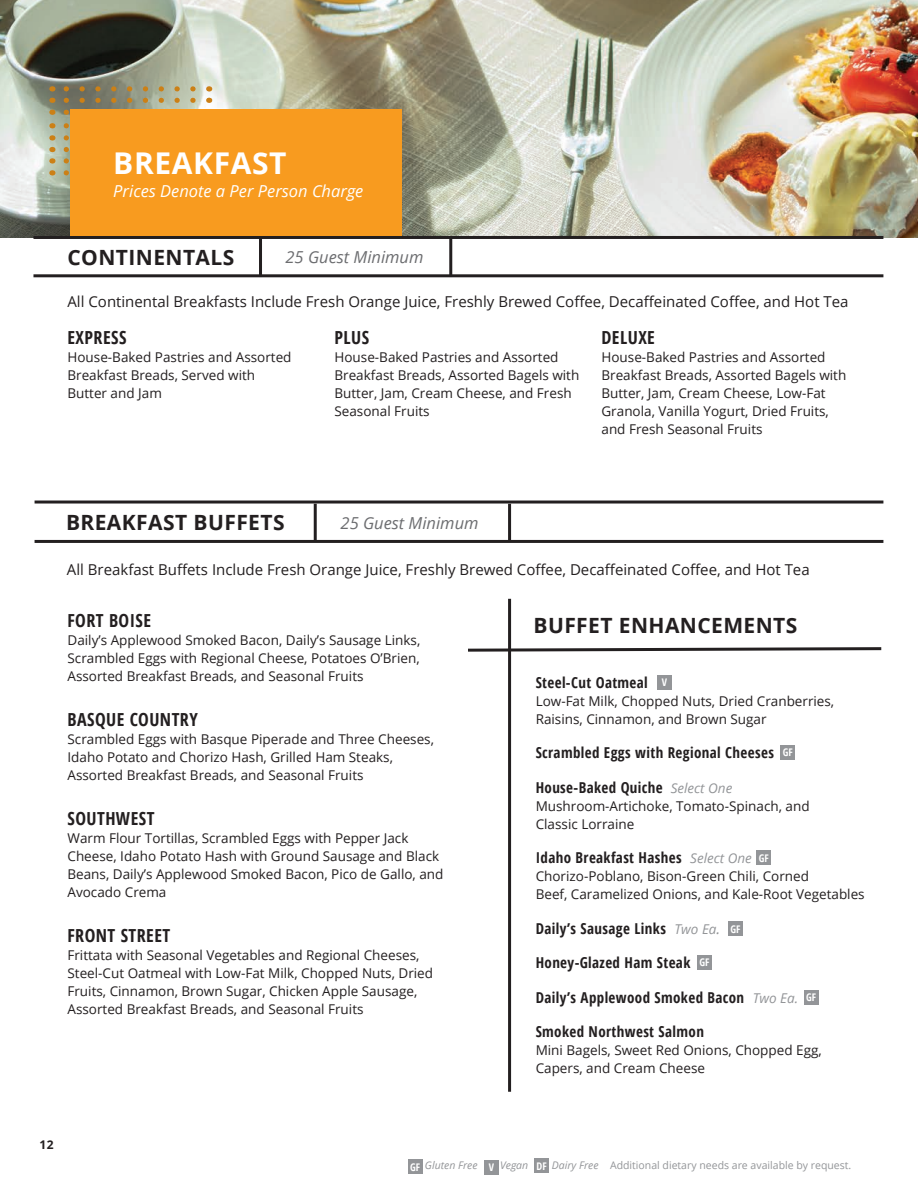
<style>
.page{position:relative;width:918px;height:1188px;background:#fff}
.page>*{position:absolute;margin:0;border:0;box-sizing:border-box;transform-origin:0 0}
.t1{font:700 30px "Open Sans";letter-spacing:.02em;color:#fff}
.t2{font:700 21px "Open Sans";letter-spacing:.02em;color:#231f20}
.t3{font:700 condensed 18px "Open Sans";letter-spacing:.025em;color:#231f20}
.t4{font:italic 16.5px "Open Sans";color:#6c6d70}
.t5{font:italic 16.5px "Open Sans";color:#fff}
.t6{font:700 condensed 15px "Open Sans";letter-spacing:.025em;color:#231f20}
.t7{font:15px "Open Sans";color:#231f20}
.t8{font:13.5px/18px "Open Sans";color:#231f20}
.t9{font:700 12px "Open Sans";color:#231f20}
.t10{font:10.5px "Open Sans";color:#939598}
.t11{font:italic 10.5px "Open Sans";color:#939598}
.t12{font:700 condensed 10.5px "Open Sans";color:#fff}
.s1{font-weight:400;font-style:italic;font-stretch:normal;font-size:13.5px;color:#939598}
.s2{font-weight:400;font-style:italic;font-stretch:normal;color:#939598}
</style>
<div class="page">
<img style="left:0;top:0;width:918px;height:238px">
<hr style="left:33px;top:274px;width:850px;height:3px;background:#231f20">
<hr style="left:35px;top:501px;width:848px;height:3px;background:#231f20">
<svg style="left:468px;top:646px;width:414px;height:7px"></svg>
<hr style="left:33px;top:236px;width:850px;height:3px;background:#231f20">
<hr style="left:259px;top:238px;width:3px;height:39px;background:#231f20">
<hr style="left:35px;top:540px;width:848px;height:3px;background:#231f20">
<hr style="left:314px;top:504px;width:3px;height:37px;background:#231f20">
<hr style="left:508px;top:504px;width:3px;height:37px;background:#231f20">
<hr style="left:508px;top:599px;width:3px;height:493px;background:#231f20">
<hr style="left:449px;top:238px;width:3px;height:39px;background:#231f20">
<svg style="left:60px;top:98px;width:133px;height:5px"></svg>
<svg style="left:60px;top:110px;width:10px;height:5px"></svg>
<svg style="left:60px;top:86px;width:133px;height:6px"></svg>
<svg style="left:60px;top:123px;width:10px;height:5px"></svg>
<svg style="left:60px;top:135px;width:10px;height:48px"></svg>
<div style="left:70px;top:109px;width:332px;height:126px;background:#f89b1f"></div>
<div style="left:484px;top:1160px;width:15px;height:14px;background:#939598"></div>
<div style="left:534px;top:1159px;width:15px;height:14px;background:#939598"></div>
<div style="left:408px;top:1159px;width:14px;height:15px;background:#939598"></div>
<div style="left:657px;top:675px;width:15px;height:14px;background:#939598"></div>
<div style="left:781px;top:745px;width:14px;height:14px;background:#939598"></div>
<div style="left:757px;top:850px;width:14px;height:15px;background:#939598"></div>
<div style="left:728px;top:922px;width:15px;height:14px;background:#939598"></div>
<div style="left:697px;top:955px;width:15px;height:14px;background:#939598"></div>
<div style="left:804px;top:990px;width:14px;height:15px;background:#939598"></div>
<p class="t1" style="left:113px;top:142px;width:175px">BREAKFAST</p>
<p class="t5" style="left:113px;top:179px;width:252px">Prices Denote a Per Person Charge</p>
<p class="t2" style="left:68px;top:242px;width:168px">CONTINENTALS</p>
<p class="t7" style="left:68px;top:291px;width:783px">All Continental Breakfasts Include Fresh Orange Juice, Freshly Brewed Coffee, Decaffeinated Coffee, and Hot Tea</p>
<p class="t4" style="left:286px;top:246px;width:140px">25 Guest Minimum</p>
<p class="t3" style="left:68px;top:324px;width:61px">EXPRESS</p>
<p class="t8" style="left:68px;top:347px;width:226px">House-Baked Pastries and Assorted<br>Breakfast Breads, Served with<br>Butter and Jam</p>
<p class="t3" style="left:334px;top:324px;width:36px">PLUS</p>
<p class="t8" style="left:334px;top:347px;width:246px">House-Baked Pastries and Assorted<br>Breakfast Breads, Assorted Bagels with<br>Butter, Jam, Cream Cheese, and Fresh<br>Seasonal Fruits</p>
<p class="t3" style="left:602px;top:324px;width:55px">DELUXE</p>
<p class="t8" style="left:602px;top:347px;width:246px">House-Baked Pastries and Assorted Breakfast Breads, Assorted Bagels with Butter, Jam, Cream Cheese, Low-Fat Granola, Vanilla Yogurt, Dried Fruits, and Fresh Seasonal Fruits</p>
<p class="t2" style="left:66px;top:508px;width:220px">BREAKFAST BUFFETS</p>
<p class="t4" style="left:341px;top:511px;width:140px">25 Guest Minimum</p>
<p class="t7" style="left:67px;top:559px;width:744px">All Breakfast Buffets Include Fresh Orange Juice, Freshly Brewed Coffee, Decaffeinated Coffee, and Hot Tea</p>
<p class="t3" style="left:68px;top:608px;width:85px">FORT BOISE</p>
<p class="t8" style="left:68px;top:631px;width:354px;text-align:justify">Daily’s Applewood Smoked Bacon, Daily’s Sausage Links, Scrambled Eggs with Regional Cheese, Potatoes O’Brien, Assorted Breakfast Breads, and Seasonal Fruits</p>
<p class="t3" style="left:68px;top:707px;width:132px">BASQUE COUNTRY</p>
<p class="t8" style="left:68px;top:730px;width:368px">Scrambled Eggs with Basque Piperade and Three Cheeses,<br>Idaho Potato and Chorizo Hash, Grilled Ham Steaks,<br>Assorted Breakfast Breads, and Seasonal Fruits</p>
<p class="t3" style="left:68px;top:806px;width:88px">SOUTHWEST</p>
<p class="t8" style="left:68px;top:829px;width:377px">Warm Flour Tortillas, Scrambled Eggs with Pepper Jack Cheese, Idaho Potato Hash with Ground Sausage and Black Beans, Daily’s Applewood Smoked Bacon, Pico de Gallo, and Avocado Crema</p>
<p class="t3" style="left:68px;top:923px;width:104px">FRONT STREET</p>
<p class="t8" style="left:68px;top:946px;width:367px">Frittata with Seasonal Vegetables and Regional Cheeses, Steel-Cut Oatmeal with Low-Fat Milk, Chopped Nuts, Dried Fruits, Cinnamon, Brown Sugar, Chicken Apple Sausage, Assorted Breakfast Breads, and Seasonal Fruits</p>
<p class="t2" style="left:534px;top:610px;width:265px">BUFFET ENHANCEMENTS</p>
<p class="t6" style="left:536px;top:672px;width:114px">Steel-Cut Oatmeal</p>
<p class="t8" style="left:536px;top:691px;width:300px">Low-Fat Milk, Chopped Nuts, Dried Cranberries,<br>Raisins, Cinnamon, and Brown Sugar</p>
<p class="t6" style="left:536px;top:742px;width:240px">Scrambled Eggs with Regional Cheeses</p>
<p class="t6" style="left:536px;top:777px;width:198px">House-Baked Quiche <span class="s1">Select One</span></p>
<p class="t8" style="left:536px;top:796px;width:275px">Mushroom-Artichoke, Tomato-Spinach, and<br>Classic Lorraine</p>
<p class="t6" style="left:536px;top:847px;width:218px">Idaho Breakfast Hashes <span class="s1">Select One</span></p>
<p class="t8" style="left:536px;top:867px;width:331px">Chorizo-Poblano, Bison-Green Chili, Corned<br>Beef, Caramelized Onions, and Kale-Root Vegetables</p>
<p class="t6" style="left:536px;top:918px;width:186px">Daily’s Sausage Links <span class="s1">Two Ea</span><span class="s2">.</span></p>
<p class="t6" style="left:536px;top:952px;width:156px">Honey-Glazed Ham Steak</p>
<p class="t6" style="left:536px;top:987px;width:264px">Daily’s Applewood Smoked Bacon <span class="s1">Two Ea.</span></p>
<p class="t6" style="left:536px;top:1021px;width:170px">Smoked Northwest Salmon</p>
<p class="t8" style="left:536px;top:1041px;width:288px">Mini Bagels, Sweet Red Onions, Chopped Egg,<br>Capers, and Cream Cheese</p>
<p class="t12" style="left:662px;top:675px;width:7px">V</p>
<p class="t12" style="left:783px;top:745px;width:11px">GF</p>
<p class="t12" style="left:759px;top:850px;width:11px">GF</p>
<p class="t12" style="left:730px;top:922px;width:11px">GF</p>
<p class="t12" style="left:699px;top:955px;width:11px">GF</p>
<p class="t12" style="left:806px;top:990px;width:11px">GF</p>
<p class="t9" style="left:40px;top:1136px;width:15px">12</p>
<p class="t12" style="left:489px;top:1160px;width:7px">V</p>
<p class="t12" style="left:537px;top:1159px;width:12px">DF</p>
<p class="t10" style="left:610px;top:1158px;width:243px">Additional dietary needs are available by request.</p>
<p class="t12" style="left:410px;top:1159px;width:11px">GF</p>
<p class="t11" style="left:425px;top:1158px;width:54px">Gluten Free</p>
<p class="t11" style="left:500px;top:1158px;width:30px">Vegan</p>
<p class="t11" style="left:552px;top:1158px;width:48px">Dairy Free</p>
</div>
